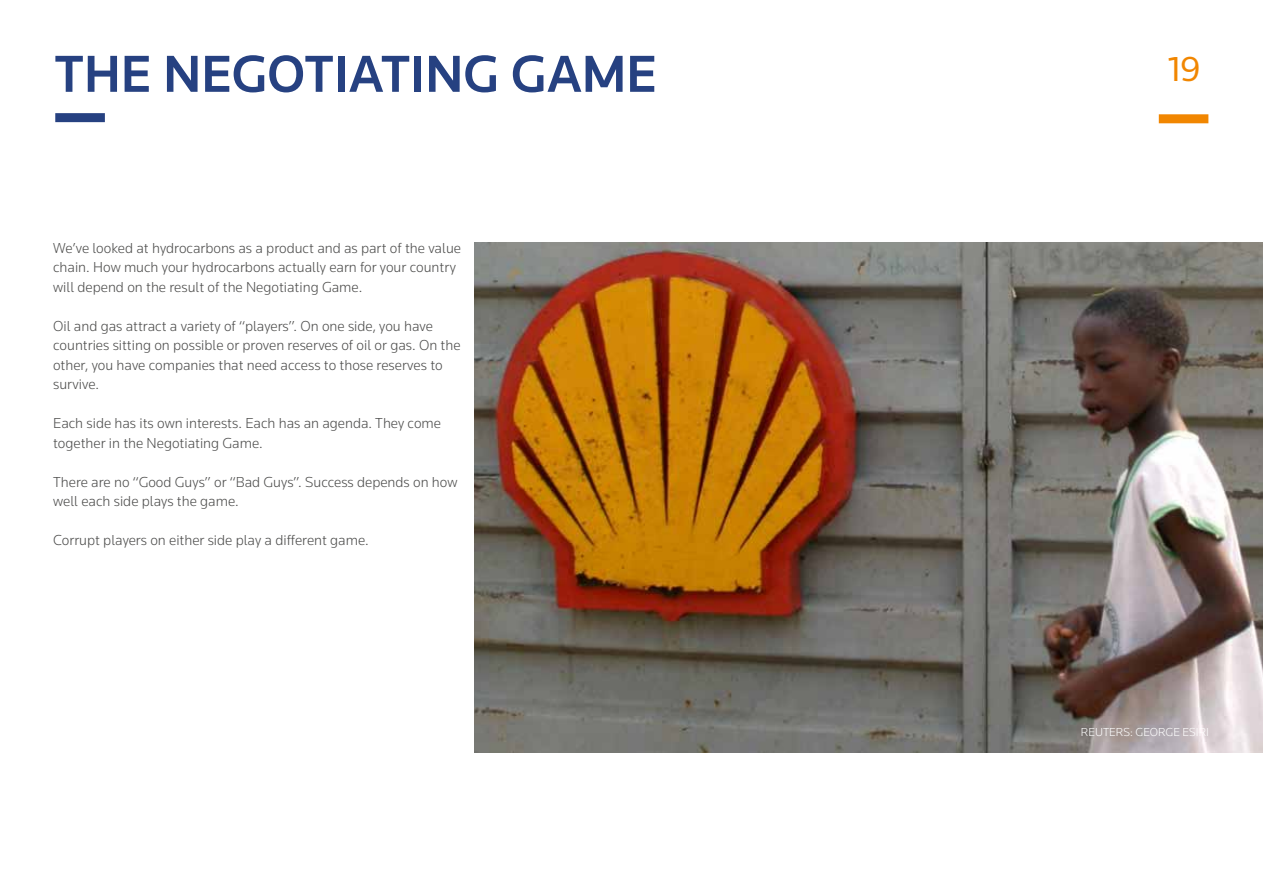
<style>
.page{position:relative;width:1263px;height:893px;background:#fff}
.page>*{position:absolute;margin:0;border:0;box-sizing:border-box;transform-origin:0 0}
.t1{font:500 54px "Knowledge";color:#264181}
.t2{font:36px "Knowledge";color:#f18600}
.t3{font:300 15px/19.5px "Knowledge";color:#4b4b4a}
.t4{font:300 12px "Knowledge";color:#fff}
</style>
<div class="page">
<div style="left:55px;top:113px;width:50px;height:9px;background:#264181"></div>
<div style="left:1159px;top:114px;width:49px;height:9px;background:#f18600"></div>
<img style="left:474px;top:242px;width:789px;height:511px">
<h1 class="t1" style="left:54px;top:41px;width:604px">THE NEGOTIATING GAME</h1>
<h2 class="t2" style="left:1168px;top:47px;width:34px">19</h2>
<p class="t3" style="left:53px;top:238px;width:409px">We’ve looked at hydrocarbons as a product and as part of the value chain. How much your hydrocarbons actually earn for your country will depend on the result of the Negotiating Game.</p>
<p class="t3" style="left:53px;top:316px;width:409px">Oil and gas attract a variety of ‘‘players’’. On one side, you have countries sitting on possible or proven reserves of oil or gas. On the other, you have companies that need access to those reserves to survive.</p>
<p class="t3" style="left:53px;top:413px;width:389px">Each side has its own interests. Each has an agenda. They come together in the Negotiating Game.</p>
<p class="t3" style="left:53px;top:472px;width:406px">There are no “Good Guys” or “Bad Guys”. Success depends on how well each side plays the game.</p>
<p class="t3" style="left:53px;top:530px;width:317px">Corrupt players on either side play a different game.</p>
<p class="t4" style="left:1081px;top:725px;width:130px">REUTERS: GEORGE ESIRI</p>
</div>
